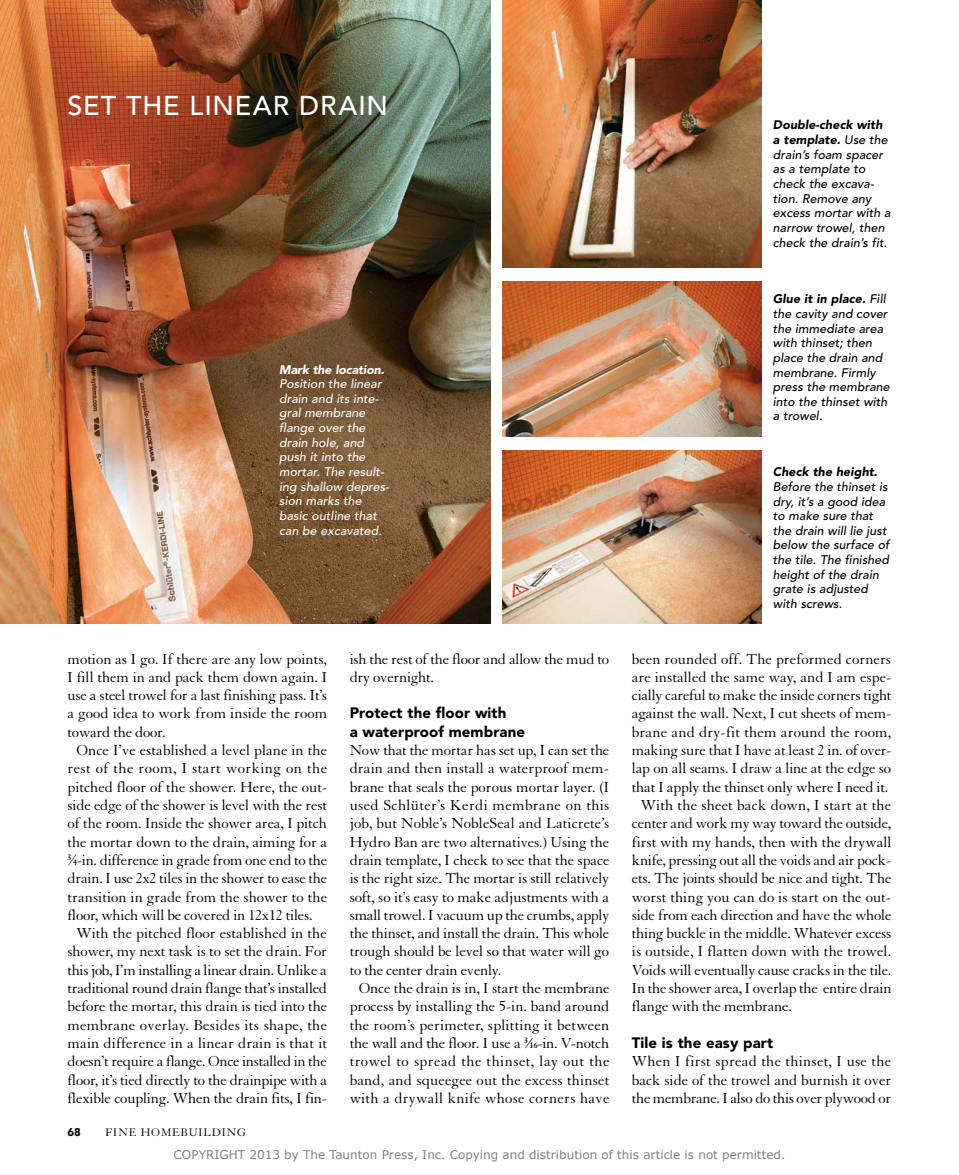
<style>
.page{position:relative;width:959px;height:1175px;background:#fff}
.page>*{position:absolute;margin:0;border:0;box-sizing:border-box;transform-origin:0 0}
.t1{font:500 27px "Avenir LT Std";letter-spacing:.03em;color:#fff}
.t2{font:15.75px/18.3px "Granjon LT Std";letter-spacing:-.01em;color:#000}
.t3{font:15.75px "Granjon LT Std";letter-spacing:.01em;color:#000}
.t4{font:15.75px "Granjon LT Std";letter-spacing:.015em;color:#000}
.t5{font:15.75px "Granjon LT Std";letter-spacing:.025em;color:#000}
.t6{font:15.75px "Granjon LT Std";letter-spacing:.02em;color:#000}
.t7{font:900 15px/18.3px "Avenir LT Std";letter-spacing:.005em;color:#000}
.t8{font:italic 500 12.3px/14.7px "Avenir LT Std";letter-spacing:.005em;color:#000}
.t9{font:italic 500 12.3px/14.7px "Avenir LT Std";letter-spacing:.005em;color:#fff}
.t10{font:italic 900 12.3px "Avenir LT Std";letter-spacing:-.01em;color:#fff}
.t11{font:italic 900 12.3px "Avenir LT Std";letter-spacing:.005em;color:#000}
.t12{font:12px "Verdana";color:#808080}
.t13{font:12px "Granjon LT Std";letter-spacing:.07em;color:#000}
.t14{font:900 11.25px "Avenir LT Std";color:#000}
.s1{font-weight:700}
.s2{font-weight:700;font-size:8.7px}
.s3{font-weight:900}
</style>
<div class="page">
<img style="left:0;top:0;width:490px;height:623px">
<img style="left:502px;top:0;width:259px;height:268px">
<img style="left:502px;top:281px;width:259px;height:155px">
<img style="left:502px;top:450px;width:259px;height:173px">
<h1 class="t1" style="left:68px;top:90px;width:322px">SET THE LINEAR DRAIN</h1>
<p class="t10" style="left:279px;top:362px;width:107px">Mark the location.</p>
<p class="t9" style="left:279px;top:377px;width:112px">Position the linear drain and its inte&shy;gral membrane flange over the drain hole, and push it into the mortar. The result&shy;ing shallow depres&shy;sion marks the basic outline that can be excavated.</p>
<p class="t2" style="left:68px;top:650px;width:261px">motion as I go. If there are any low points,</p>
<p class="t2" style="left:68px;top:668px;width:261px">I fill them in and pack them down again. I</p>
<p class="t2" style="left:68px;top:686px;width:261px">use a steel trowel for a last finishing pass. It’s</p>
<p class="t2" style="left:68px;top:704px;width:261px">a good idea to work from inside the room</p>
<p class="t2" style="left:68px;top:723px;width:99px">toward the door.</p>
<p class="t2" style="left:76px;top:741px;width:252px">Once I’ve established a level plane in the</p>
<p class="t5" style="left:68px;top:760px;width:261px">rest of the room, I start working on the</p>
<p class="t2" style="left:68px;top:778px;width:261px">pitched floor of the shower. Here, the out-</p>
<p class="t2" style="left:68px;top:796px;width:261px">side edge of the shower is level with the rest</p>
<p class="t2" style="left:68px;top:814px;width:261px">of the room. Inside the shower area, I pitch</p>
<p class="t2" style="left:68px;top:833px;width:261px">the mortar down to the drain, aiming for a</p>
<p class="t2" style="left:68px;top:851px;width:261px"><sup>3</sup><span class="s1">⁄</span><span class="s2">4</span>-in. difference in grade from one end to the</p>
<p class="t2" style="left:68px;top:869px;width:261px">drain. I use 2x2 tiles in the shower to ease the</p>
<p class="t2" style="left:68px;top:887px;width:261px">transition in grade from the shower to the</p>
<p class="t2" style="left:68px;top:906px;width:246px">floor, which will be covered in 12x12 tiles.</p>
<p class="t2" style="left:76px;top:924px;width:252px">With the pitched floor established in the</p>
<p class="t2" style="left:68px;top:942px;width:261px">shower, my next task is to set the drain. For</p>
<p class="t2" style="left:68px;top:961px;width:261px">this job, I’m installing a linear drain. Unlike a</p>
<p class="t2" style="left:68px;top:979px;width:261px">traditional round drain flange that’s installed</p>
<p class="t2" style="left:68px;top:997px;width:261px">before the mortar, this drain is tied into the</p>
<p class="t4" style="left:68px;top:1016px;width:261px">membrane overlay. Besides its shape, the</p>
<p class="t3" style="left:68px;top:1034px;width:261px">main difference in a linear drain is that it</p>
<p class="t2" style="left:68px;top:1052px;width:261px">doesn’t require a flange. Once installed in the</p>
<p class="t2" style="left:68px;top:1070px;width:261px">floor, it’s tied directly to the drainpipe with a</p>
<p class="t2" style="left:68px;top:1089px;width:261px">flexible coupling. When the drain fits, I fin-</p>
<p class="t14" style="left:68px;top:1125px;width:15px">68</p>
<p class="t13" style="left:105px;top:1126px;width:142px">FINE HOMEBUILDING</p>
<p class="t2" style="left:350px;top:650px;width:261px">ish the rest of the floor and allow the mud to dry overnight.</p>
<p class="t7" style="left:350px;top:704px;width:177px">Protect the floor with<br>a waterproof membrane</p>
<p class="t2" style="left:350px;top:741px;width:261px">Now that the mortar has set up, I can set the</p>
<p class="t2" style="left:350px;top:759px;width:261px">drain and then install a waterproof mem-</p>
<p class="t2" style="left:350px;top:778px;width:261px">brane that seals the porous mortar layer. (I</p>
<p class="t6" style="left:350px;top:796px;width:261px">used Schlüter’s Kerdi membrane on this</p>
<p class="t2" style="left:350px;top:814px;width:261px">job, but Noble’s NobleSeal and Laticrete’s</p>
<p class="t2" style="left:350px;top:833px;width:261px">Hydro Ban are two alternatives.) Using the</p>
<p class="t2" style="left:350px;top:851px;width:261px">drain template, I check to see that the space</p>
<p class="t2" style="left:350px;top:869px;width:261px">is the right size. The mortar is still relatively</p>
<p class="t2" style="left:350px;top:887px;width:261px">soft, so it’s easy to make adjustments with a</p>
<p class="t2" style="left:350px;top:906px;width:261px">small trowel. I vacuum up the crumbs, apply</p>
<p class="t2" style="left:350px;top:924px;width:261px">the thinset, and install the drain. This whole</p>
<p class="t2" style="left:350px;top:942px;width:261px">trough should be level so that water will go</p>
<p class="t2" style="left:350px;top:961px;width:153px">to the center drain evenly.</p>
<p class="t2" style="left:358px;top:979px;width:252px">Once the drain is in, I start the membrane</p>
<p class="t2" style="left:350px;top:997px;width:261px">process by installing the 5-in. band around</p>
<p class="t3" style="left:350px;top:1016px;width:261px">the room’s perimeter, splitting it between</p>
<p class="t2" style="left:350px;top:1034px;width:261px">the wall and the floor. I use a <sup>3</sup><span class="s1">⁄</span><span class="s2">16</span>-in. V-notch</p>
<p class="t5" style="left:349px;top:1053px;width:261px">trowel to spread the thinset, lay out the</p>
<p class="t3" style="left:349px;top:1071px;width:261px">band, and squeegee out the excess thinset</p>
<p class="t4" style="left:349px;top:1089px;width:261px">with a drywall knife whose corners have</p>
<p class="t8" style="left:773px;top:118px;width:119px"><span class="s3">Double-check with a template.</span> Use the drain’s foam spacer as a template to check the excava&shy;tion. Remove any excess mortar with a narrow trowel, then check the drain’s fit.</p>
<p class="t8" style="left:773px;top:292px;width:118px"><span class="s3">Glue it in place.</span> Fill the cavity and cover the immediate area with thinset; then place the drain and membrane. Firmly press the membrane into the thinset with a trowel.</p>
<p class="t11" style="left:773px;top:464px;width:106px">Check the height.</p>
<p class="t8" style="left:773px;top:479px;width:118px">Before the thinset is dry, it’s a good idea to make sure that the drain will lie just below the surface of the tile. The finished height of the drain grate is adjusted with screws.</p>
<p class="t2" style="left:632px;top:650px;width:261px">been rounded off. The preformed corners</p>
<p class="t2" style="left:632px;top:668px;width:261px">are installed the same way, and I am espe-</p>
<p class="t2" style="left:632px;top:686px;width:261px">cially careful to make the inside corners tight</p>
<p class="t2" style="left:632px;top:704px;width:261px">against the wall. Next, I cut sheets of mem-</p>
<p class="t3" style="left:632px;top:723px;width:261px">brane and dry-fit them around the room,</p>
<p class="t2" style="left:632px;top:741px;width:261px">making sure that I have at least 2 in. of over-</p>
<p class="t2" style="left:632px;top:759px;width:261px">lap on all seams. I draw a line at the edge so</p>
<p class="t2" style="left:632px;top:778px;width:258px">that I apply the thinset only where I need it.</p>
<p class="t3" style="left:640px;top:796px;width:252px">With the sheet back down, I start at the</p>
<p class="t2" style="left:632px;top:814px;width:261px">center and work my way toward the outside,</p>
<p class="t2" style="left:632px;top:833px;width:261px">first with my hands, then with the drywall</p>
<p class="t2" style="left:632px;top:851px;width:261px">knife, pressing out all the voids and air pock-</p>
<p class="t2" style="left:632px;top:869px;width:261px">ets. The joints should be nice and tight. The</p>
<p class="t2" style="left:632px;top:887px;width:261px">worst thing you can do is start on the out-</p>
<p class="t2" style="left:632px;top:906px;width:261px">side from each direction and have the whole</p>
<p class="t2" style="left:632px;top:924px;width:261px">thing buckle in the middle. Whatever excess</p>
<p class="t2" style="left:632px;top:942px;width:261px">is outside, I flatten down with the trowel.</p>
<p class="t2" style="left:632px;top:961px;width:261px">Voids will eventually cause cracks in the tile.</p>
<p class="t2" style="left:632px;top:979px;width:261px">In the shower area, I overlap the entire drain</p>
<p class="t2" style="left:632px;top:997px;width:161px">flange with the membrane.</p>
<p class="t7" style="left:632px;top:1033px;width:143px">Tile is the easy part</p>
<p class="t2" style="left:632px;top:1052px;width:261px;text-align:justify">When I first spread the thinset, I use the back side of the trowel and burnish it over the membrane. I also do this over plywood or</p>
<p class="t12" style="left:174px;top:1146px;width:613px">COPYRIGHT 2013 by The Taunton Press, Inc. Copying and distribution of this article is not permitted.</p>
</div>
